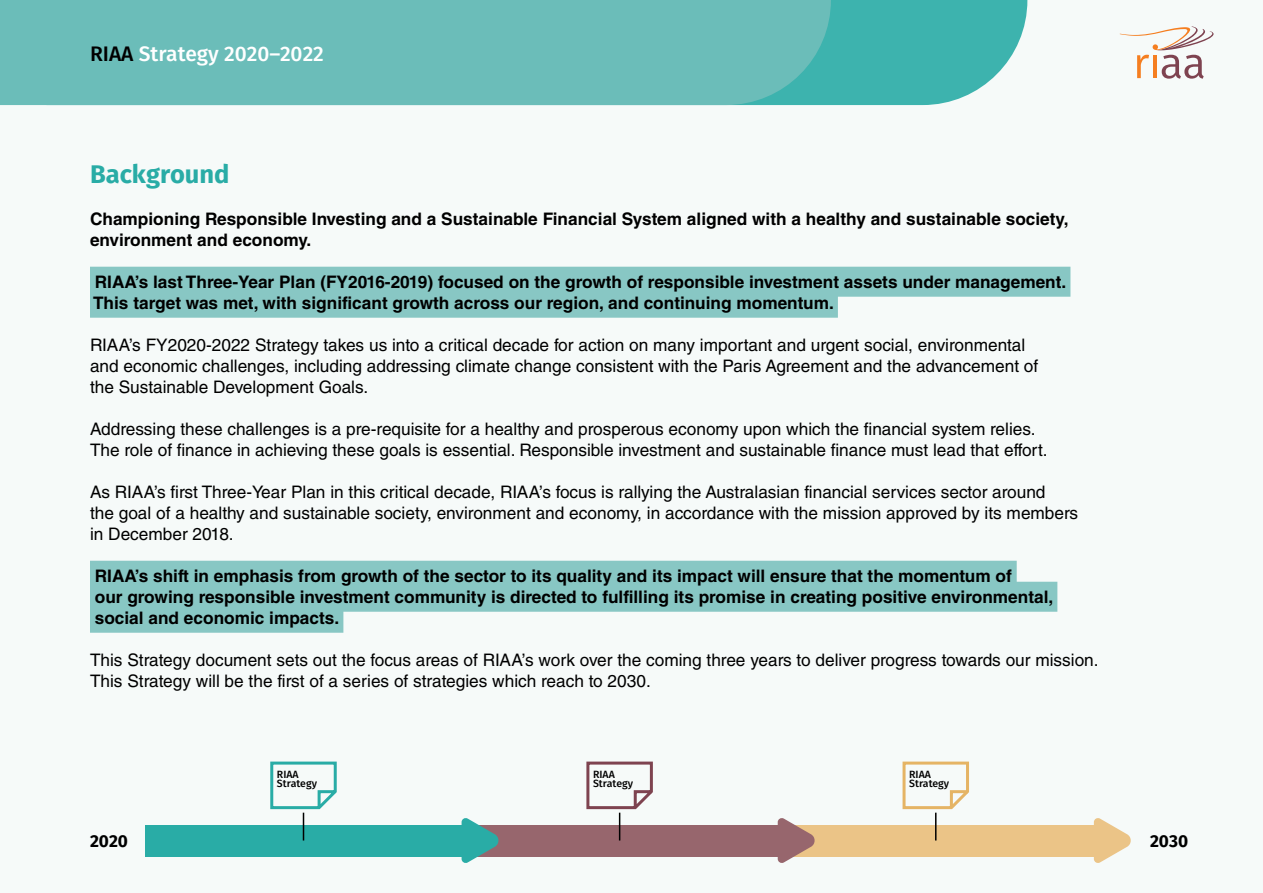
<style>
.page{position:relative;width:1263px;height:893px;background:#f6faf9}
.page>*{position:absolute;margin:0;border:0;box-sizing:border-box;transform-origin:0 0}
.t1{font:700 25.5px "Fira Sans";color:#29aca6}
.t2{font:500 21px "Fira Sans";color:#fff}
.t3{font:17.25px/21px "Helvetica LT Std";color:#000}
.t4{font:700 17.25px/21px "Helvetica LT Std";color:#000}
.t5{font:700 17.25px "Fira Sans";color:#000}
.t6{font:500 10.5px/9px "Fira Sans";color:#000}
.s1{color:#000}
</style>
<div class="page">
<svg style="left:831px;top:0;width:196px;height:105px;fill:#3db3ae"></svg>
<div style="left:0;top:0;width:831px;height:105px;background:#6bbdb9"></div>
<svg style="left:1120px;top:26px;width:93px;height:53px"></svg>
<div style="left:90px;top:267px;width:980px;height:30px;background:#88c7c4"></div>
<div style="left:90px;top:288px;width:748px;height:30px;background:#88c7c4"></div>
<div style="left:90px;top:561px;width:927px;height:30px;background:#88c7c4"></div>
<div style="left:90px;top:582px;width:967px;height:30px;background:#88c7c4"></div>
<div style="left:90px;top:603px;width:253px;height:30px;background:#88c7c4"></div>
<div style="left:778px;top:825px;width:316px;height:31px;background:#ebc487"></div>
<div style="left:462px;top:825px;width:316px;height:31px;background:#97666d"></div>
<div style="left:145px;top:825px;width:317px;height:31px;background:#29aca6"></div>
<svg style="left:1094px;top:818px;width:37px;height:45px"></svg>
<svg style="left:778px;top:818px;width:38px;height:45px"></svg>
<svg style="left:462px;top:818px;width:38px;height:45px"></svg>
<svg style="left:270px;top:761px;width:67px;height:79px"></svg>
<svg style="left:586px;top:761px;width:67px;height:79px"></svg>
<svg style="left:902px;top:761px;width:67px;height:79px"></svg>
<p class="t2" style="left:90px;top:37px;width:235px"><span class="s1">RIAA</span> Strategy 2020–2022</p>
<h1 class="t1" style="left:90px;top:152px;width:141px">Background</h1>
<p class="t4" style="left:90px;top:208px;width:980px">Championing Responsible Investing and a Sustainable Financial System aligned with a healthy and sustainable society, environment and economy.</p>
<p class="t4" style="left:93px;top:271px;width:975px">RIAA’s last Three-Year Plan (FY2016-2019) focused on the growth of responsible investment assets under management.<br>This target was met, with significant growth across our region, and continuing momentum.</p>
<p class="t3" style="left:90px;top:334px;width:950px">RIAA’s FY2020-2022 Strategy takes us into a critical decade for action on many important and urgent social, environmental and economic challenges, including addressing climate change consistent with the Paris Agreement and the advancement of the Sustainable Development Goals.</p>
<p class="t3" style="left:90px;top:418px;width:959px">Addressing these challenges is a pre-requisite for a healthy and prosperous economy upon which the financial system relies.<br>The role of finance in achieving these goals is essential. Responsible investment and sustainable finance must lead that effort.</p>
<p class="t3" style="left:90px;top:481px;width:990px">As RIAA’s first Three-Year Plan in this critical decade, RIAA’s focus is rallying the Australasian financial services sector around<br>the goal of a healthy and sustainable society, environment and economy, in accordance with the mission approved by its members in December 2018.</p>
<p class="t4" style="left:95px;top:565px;width:960px">RIAA’s shift in emphasis from growth of the sector to its quality and its impact will ensure that the momentum of<br>our growing responsible investment community is directed to fulfilling its promise in creating positive environmental, social and economic impacts.</p>
<p class="t3" style="left:90px;top:649px;width:1010px">This Strategy document sets out the focus areas of RIAA’s work over the coming three years to deliver progress towards our mission.<br>This Strategy will be the first of a series of strategies which reach to 2030.</p>
<p class="t6" style="left:277px;top:770px;width:42px">RIAA<br>Strategy</p>
<p class="t6" style="left:593px;top:770px;width:42px">RIAA<br>Strategy</p>
<p class="t6" style="left:909px;top:770px;width:42px">RIAA<br>Strategy</p>
<p class="t5" style="left:90px;top:826px;width:40px">2020</p>
<p class="t5" style="left:1150px;top:826px;width:40px">2030</p>
</div>
